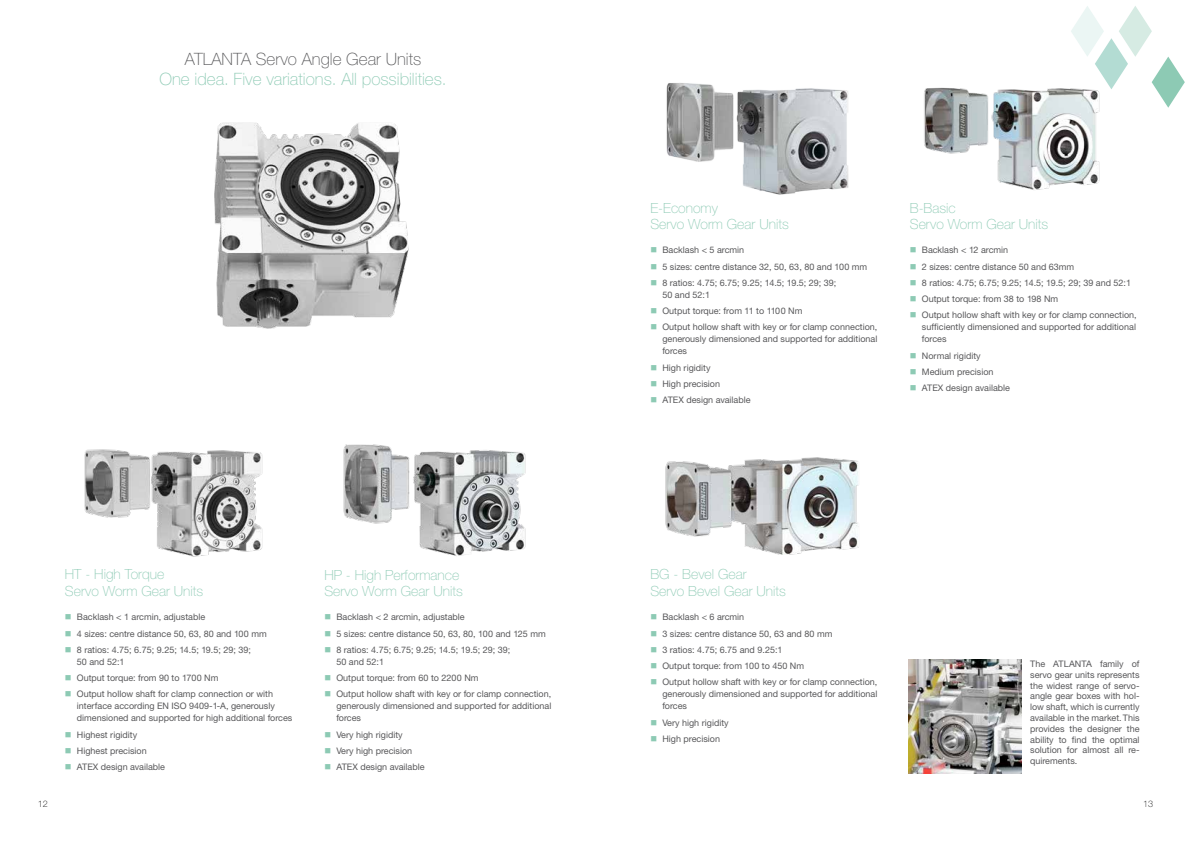
<style>
.page{position:relative;width:1191px;height:842px;background:#fff}
.page>*{position:absolute;margin:0;border:0;box-sizing:border-box;transform-origin:0 0}
.t1{font:100 17px/20.4px "Helvetica Neue CE";color:#8dcab4;text-align:center}
.t2{font:100 14px/16.8px "Helvetica Neue CE";color:#8dcab4}
.t3{font:9px/12px "Helvetica Neue CE";color:#58585a;text-align:justify}
.t4{font:100 9px "Helvetica Neue CE";color:#000}
.s1{color:#58585a}
.s2{color:#8dcab4}
</style>
<div class="page">
<img style="left:908px;top:660px;width:113px;height:113px">
<img style="left:214px;top:122px;width:195px;height:207px">
<img style="left:84px;top:449px;width:179px;height:108px">
<img style="left:343px;top:444px;width:183px;height:112px">
<img style="left:666px;top:83px;width:183px;height:112px">
<img style="left:924px;top:87px;width:176px;height:103px">
<img style="left:665px;top:457px;width:194px;height:98px">
<svg style="left:1070px;top:6px;width:114px;height:102px"></svg>
<p class="t1" style="left:160px;top:49px;width:289px"><span class="s1">ATLANTA Servo Angle Gear Units<br></span>One idea. Five variations. All possibilities.</p>
<p class="t2" style="left:65px;top:566px;width:140px">HT - High Torque<br>Servo Worm Gear Units</p>
<p class="t3" style="left:65px;top:611px;width:142px"><span class="s2">■</span> Backlash &lt; 1 arcmin, adjustable</p>
<p class="t3" style="left:65px;top:627px;width:203px"><span class="s2">■</span> 4 sizes: centre distance 50, 63, 80 and 100 mm</p>
<p class="t3" style="left:77px;top:644px;width:175px;text-indent:-12px"><span class="s2">■</span> 8 ratios: 4.75; 6.75; 9.25; 14.5; 19.5; 29; 39;<br>50 and 52:1</p>
<p class="t3" style="left:65px;top:672px;width:155px"><span class="s2">■</span> Output torque: from 90 to 1700 Nm</p>
<p class="t3" style="left:77px;top:688px;width:217px;text-align:left;text-indent:-12px"><span class="s2">■</span> Output hollow shaft for clamp connection or with interface according EN ISO 9409-1-A, generously dimensioned and supported for high additional forces</p>
<p class="t3" style="left:65px;top:728px;width:74px"><span class="s2">■</span> Highest rigidity</p>
<p class="t3" style="left:65px;top:745px;width:83px"><span class="s2">■</span> Highest precision</p>
<p class="t3" style="left:65px;top:761px;width:102px"><span class="s2">■</span> ATEX design available</p>
<p class="t2" style="left:324px;top:566px;width:140px">HP - High Performance<br>Servo Worm Gear Units</p>
<p class="t3" style="left:324px;top:611px;width:142px"><span class="s2">■</span> Backlash &lt; 2 arcmin, adjustable</p>
<p class="t3" style="left:324px;top:627px;width:223px"><span class="s2">■</span> 5 sizes: centre distance 50, 63, 80, 100 and 125 mm</p>
<p class="t3" style="left:336px;top:644px;width:175px;text-indent:-12px"><span class="s2">■</span> 8 ratios: 4.75; 6.75; 9.25; 14.5; 19.5; 29; 39;<br>50 and 52:1</p>
<p class="t3" style="left:324px;top:672px;width:156px"><span class="s2">■</span> Output torque: from 60 to 2200 Nm</p>
<p class="t3" style="left:336px;top:688px;width:216px;text-indent:-12px"><span class="s2">■</span> Output hollow shaft with key or for clamp connection, generously dimensioned and supported for additional forces</p>
<p class="t3" style="left:324px;top:728px;width:80px"><span class="s2">■</span> Very high rigidity</p>
<p class="t3" style="left:324px;top:745px;width:89px"><span class="s2">■</span> Very high precision</p>
<p class="t3" style="left:324px;top:761px;width:102px"><span class="s2">■</span> ATEX design available</p>
<p class="t2" style="left:650px;top:199px;width:140px">E-Economy<br>Servo Worm Gear Units</p>
<p class="t3" style="left:650px;top:244px;width:95px"><span class="s2">■</span> Backlash &lt; 5 arcmin</p>
<p class="t3" style="left:650px;top:260px;width:218px"><span class="s2">■</span> 5 sizes: centre distance 32, 50, 63, 80 and 100 mm</p>
<p class="t3" style="left:662px;top:277px;width:175px;text-indent:-12px"><span class="s2">■</span> 8 ratios: 4.75; 6.75; 9.25; 14.5; 19.5; 29; 39;<br>50 and 52:1</p>
<p class="t3" style="left:650px;top:305px;width:153px"><span class="s2">■</span> Output torque: from 11 to 1100 Nm</p>
<p class="t3" style="left:662px;top:321px;width:216px;text-indent:-12px"><span class="s2">■</span> Output hollow shaft with key or for clamp connection, generously dimensioned and supported for additional forces</p>
<p class="t3" style="left:650px;top:362px;width:62px"><span class="s2">■</span> High rigidity</p>
<p class="t3" style="left:650px;top:378px;width:71px"><span class="s2">■</span> High precision</p>
<p class="t3" style="left:650px;top:394px;width:102px"><span class="s2">■</span> ATEX design available</p>
<p class="t2" style="left:910px;top:200px;width:140px">B-Basic<br>Servo Worm Gear Units</p>
<p class="t3" style="left:910px;top:244px;width:100px"><span class="s2">■</span> Backlash &lt; 12 arcmin</p>
<p class="t3" style="left:910px;top:261px;width:166px"><span class="s2">■</span> 2 sizes: centre distance 50 and 63mm</p>
<p class="t3" style="left:910px;top:277px;width:223px"><span class="s2">■</span> 8 ratios: 4.75; 6.75; 9.25; 14.5; 19.5; 29; 39 and 52:1</p>
<p class="t3" style="left:910px;top:293px;width:150px"><span class="s2">■</span> Output torque: from 38 to 198 Nm</p>
<p class="t3" style="left:922px;top:309px;width:216px;text-indent:-12px"><span class="s2">■</span> Output hollow shaft with key or for clamp connection, sufficiently dimensioned and supported for additional forces</p>
<p class="t3" style="left:910px;top:350px;width:72px"><span class="s2">■</span> Normal rigidity</p>
<p class="t3" style="left:910px;top:366px;width:85px"><span class="s2">■</span> Medium precision</p>
<p class="t3" style="left:910px;top:382px;width:102px"><span class="s2">■</span> ATEX design available</p>
<p class="t2" style="left:650px;top:566px;width:137px">BG - Bevel Gear<br>Servo Bevel Gear Units</p>
<p class="t3" style="left:650px;top:611px;width:95px"><span class="s2">■</span> Backlash &lt; 6 arcmin</p>
<p class="t3" style="left:650px;top:627px;width:183px"><span class="s2">■</span> 3 sizes: centre distance 50, 63 and 80 mm</p>
<p class="t3" style="left:650px;top:644px;width:134px"><span class="s2">■</span> 3 ratios: 4.75; 6.75 and 9.25:1</p>
<p class="t3" style="left:650px;top:660px;width:155px"><span class="s2">■</span> Output torque: from 100 to 450 Nm</p>
<p class="t3" style="left:662px;top:676px;width:216px;text-indent:-12px"><span class="s2">■</span> Output hollow shaft with key or for clamp connection, generously dimensioned and supported for additional forces</p>
<p class="t3" style="left:650px;top:716px;width:80px"><span class="s2">■</span> Very high rigidity</p>
<p class="t3" style="left:650px;top:733px;width:71px"><span class="s2">■</span> High precision</p>
<p class="t3" style="left:1030px;top:658px;width:111px;line-height:10.8px">The ATLANTA family of servo gear units represents the widest range of servo&shy;angle gear boxes with hol&shy;low shaft, which is currently available in the market. This provides the designer the ability to find the optimal solution for almost all re&shy;quirements.</p>
<p class="t4" style="left:38px;top:799px;width:12px">12</p>
<p class="t4" style="left:1143px;top:799px;width:12px">13</p>
</div>
